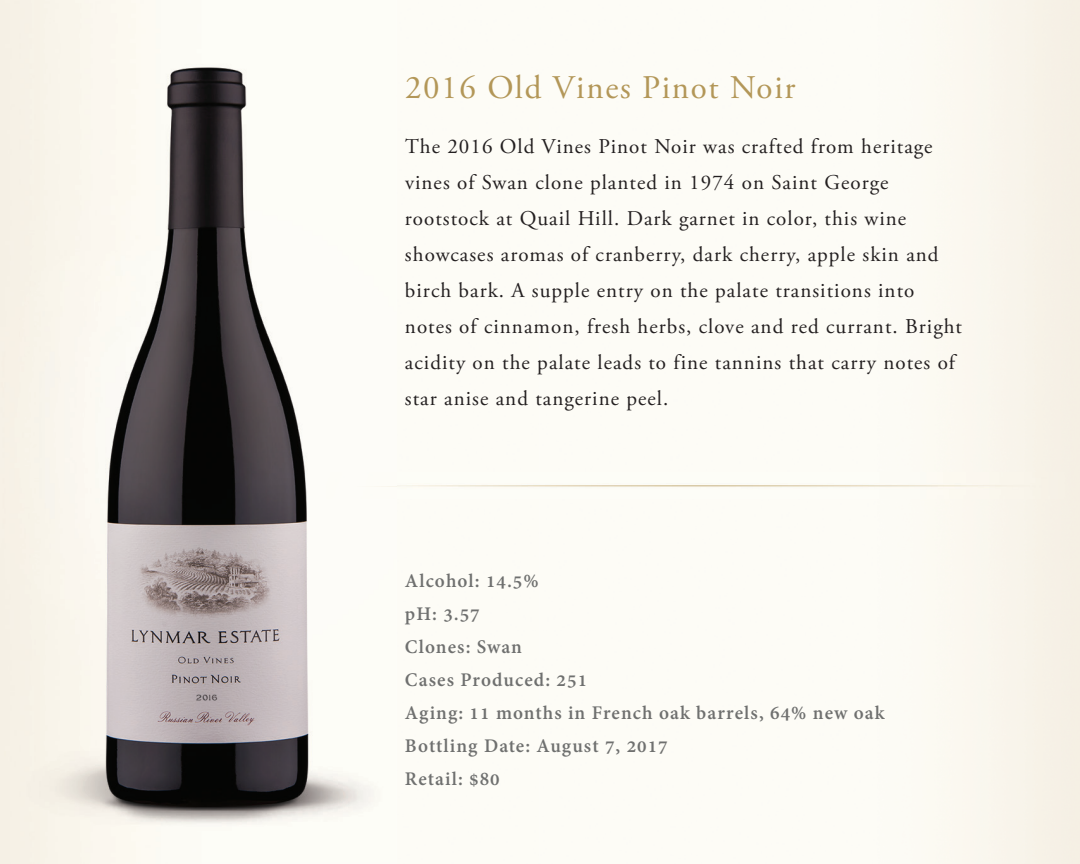
<style>
.page{position:relative;width:1080px;height:864px;background:#fff}
.page>*{position:absolute;margin:0;border:0;box-sizing:border-box;transform-origin:0 0}
.t1{font:33px "Adobe Garamond Pro";letter-spacing:.05em;color:#b39758}
.t2{font:21px/36px "Adobe Garamond Pro";letter-spacing:.05em;color:#231f20}
.t3{font:700 21px/33px "Adobe Devanagari";letter-spacing:.05em;color:#6f706f}
</style>
<div class="page">
<img style="left:0;top:0;width:396px;height:864px">
<p class="t1" style="left:405px;top:67px;width:392px">2016 Old Vines Pinot Noir</p>
<p class="t2" style="left:405px;top:129px;width:559px">The 2016 Old Vines Pinot Noir was crafted from heritage vines of Swan clone planted in 1974 on Saint George rootstock at Quail Hill. Dark garnet in color, this wine showcases aromas of cranberry, dark cherry, apple skin and birch bark. A supple entry on the palate transitions into notes of cinnamon, fresh herbs, clove and red currant. Bright acidity on the palate leads to fine tannins that carry notes of star anise and tangerine peel.</p>
<p class="t3" style="left:405px;top:566px;width:481px">Alcohol: 14.5%<br>pH: 3.57<br>Clones: Swan<br>Cases Produced: 251<br>Aging: 11 months in French oak barrels, 64% new oak<br>Bottling Date: August 7, 2017<br>Retail: $80</p>
</div>
